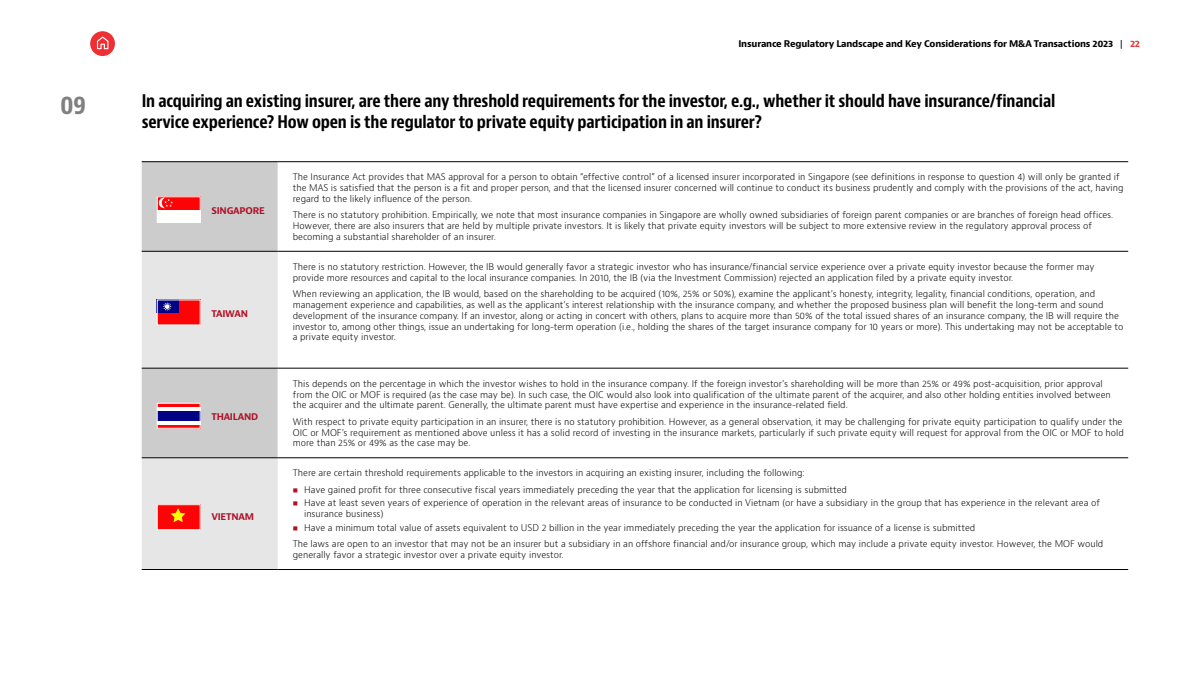
<style>
.page{position:relative;width:1200px;height:675px;background:#fff}
.page>*{position:absolute;margin:0;border:0;box-sizing:border-box;transform-origin:0 0}
.t1{font:700 condensed 25px "Baker Mc Kenzie Bernini";color:#808080}
.t2{font:700 condensed 17px/20.4px "Baker Mc Kenzie Bernini";letter-spacing:-.01em;color:#000}
.t3{font:300 9px/10.8px "Baker Mc Kenzie Bernini";color:#000}
.t4{font:700 9px "Baker Mc Kenzie Bernini";letter-spacing:-.02em;color:#000}
.t5{font:700 9px "Baker Mc Kenzie Bernini";letter-spacing:-.025em;color:#ae132a}
.s1{font-weight:400}
.s2{color:#ee3035}
</style>
<div class="page">
<div style="left:90px;top:31px;width:25px;height:25px;background:#ee3035;border-radius:50%"></div>
<svg style="left:97px;top:37px;width:11px;height:12px"></svg>
<div style="left:142px;top:163px;width:136px;height:88px;background:#ccc"></div>
<svg style="left:278px;top:250px;width:850px;height:208px"></svg>
<svg style="left:142px;top:252px;width:136px;height:317px;background:#dedede"></svg>
<hr style="left:142px;top:162px;width:136px;height:1px;background:#000">
<hr style="left:278px;top:162px;width:850px;height:1px;background:#000">
<hr style="left:142px;top:251px;width:136px;height:1px;background:#000">
<hr style="left:278px;top:251px;width:850px;height:1px;background:#000">
<hr style="left:142px;top:569px;width:136px;height:1px;background:#000">
<hr style="left:278px;top:569px;width:850px;height:1px;background:#000">
<hr style="left:142px;top:368px;width:136px;height:1px;background:#000">
<hr style="left:278px;top:368px;width:850px;height:1px;background:#000">
<hr style="left:142px;top:458px;width:136px;height:1px;background:#000">
<hr style="left:278px;top:458px;width:850px;height:1px;background:#000">
<div style="left:157px;top:196px;width:44px;height:26px;background:#fcfffc"></div>
<div style="left:157px;top:196px;width:44px;height:13px;background:#fc0305"></div>
<svg style="left:159px;top:198px;width:14px;height:11px"></svg>
<div style="left:157px;top:196px;width:44px;height:26px;border:1px solid #fff"></div>
<div style="left:157px;top:299px;width:44px;height:26px;background:#fc0305"></div>
<div style="left:157px;top:299px;width:22px;height:14px;background:#050385"></div>
<svg style="left:163px;top:302px;width:9px;height:9px"></svg>
<svg style="left:159px;top:405px;width:40px;height:22px"></svg>
<svg style="left:159px;top:408px;width:40px;height:17px"></svg>
<div style="left:157px;top:411px;width:44px;height:9px;background:#050385"></div>
<div style="left:157px;top:403px;width:44px;height:26px;border:1px solid #fff"></div>
<div style="left:157px;top:504px;width:44px;height:26px;background:#fc0305"></div>
<svg style="left:171px;top:508px;width:14px;height:14px"></svg>
<div style="left:157px;top:504px;width:44px;height:26px;border:1px solid #fff"></div>
<p class="t4" style="left:738px;top:38px;width:403px">Insurance Regulatory Landscape and Key Considerations for M&amp;A Transactions 2023 <span class="s1">|</span> <span class="s2">22</span></p>
<h1 class="t1" style="left:60px;top:89px;width:28px">09</h1>
<h2 class="t2" style="left:142px;top:91px;width:915px">In acquiring an existing insurer, are there any threshold requirements for the investor, e.g., whether it should have insurance/financial service experience? How open is the regulator to private equity participation in an insurer?</h2>
<p class="t5" style="left:211px;top:205px;width:55px">SINGAPORE</p>
<p class="t5" style="left:211px;top:308px;width:38px">TAIWAN</p>
<p class="t5" style="left:211px;top:411px;width:48px">THAILAND</p>
<p class="t5" style="left:211px;top:511px;width:44px">VIETNAM</p>
<p class="t3" style="left:293px;top:172px;width:832px">The Insurance Act provides that MAS approval for a person to obtain “effective control” of a licensed insurer incorporated in Singapore (see definitions in response to question 4) will only be granted if the MAS is satisfied that the person is a fit and proper person, and that the licensed insurer concerned will continue to conduct its business prudently and comply with the provisions of the act, having regard to the likely influence of the person.</p>
<p class="t3" style="left:293px;top:210px;width:822px">There is no statutory prohibition. Empirically, we note that most insurance companies in Singapore are wholly owned subsidiaries of foreign parent companies or are branches of foreign head offices.<br>However, there are also insurers that are held by multiple private investors. It is likely that private equity investors will be subject to more extensive review in the regulatory approval process of becoming a substantial shareholder of an insurer.</p>
<p class="t3" style="left:293px;top:261px;width:803px">There is no statutory restriction. However, the IB would generally favor a strategic investor who has insurance/financial service experience over a private equity investor because the former may provide more resources and capital to the local insurance companies. In 2010, the IB (via the Investment Commission) rejected an application filed by a private equity investor.</p>
<p class="t3" style="left:293px;top:289px;width:832px">When reviewing an application, the IB would, based on the shareholding to be acquired (10%, 25% or 50%), examine the applicant’s honesty, integrity, legality, financial conditions, operation, and management experience and capabilities, as well as the applicant’s interest relationship with the insurance company, and whether the proposed business plan will benefit the long-term and sound development of the insurance company. If an investor, along or acting in concert with others, plans to acquire more than 50% of the total issued shares of an insurance company, the IB will require the investor to, among other things, issue an undertaking for long-term operation (i.e., holding the shares of the target insurance company for 10 years or more). This undertaking may not be acceptable to a private equity investor.</p>
<p class="t3" style="left:293px;top:378px;width:820px">This depends on the percentage in which the investor wishes to hold in the insurance company. If the foreign investor’s shareholding will be more than 25% or 49% post-acquisition, prior approval from the OIC or MOF is required (as the case may be). In such case, the OIC would also look into qualification of the ultimate parent of the acquirer, and also other holding entities involved between the acquirer and the ultimate parent. Generally, the ultimate parent must have expertise and experience in the insurance-related field.</p>
<p class="t3" style="left:293px;top:416px;width:833px">With respect to private equity participation in an insurer, there is no statutory prohibition. However, as a general observation, it may be challenging for private equity participation to qualify under the<br>OIC or MOF’s requirement as mentioned above unless it has a solid record of investing in the insurance markets, particularly if such private equity will request for approval from the OIC or MOF to hold more than 25% or 49% as the case may be.</p>
<p class="t3" style="left:304px;top:465px;width:544px;line-height:16.5px;text-indent:-11px">There are certain threshold requirements applicable to the investors in acquiring an existing insurer, including the following:<br>Have gained profit for three consecutive fiscal years immediately preceding the year that the application for licensing is submitted</p>
<p class="t3" style="left:304px;top:498px;width:797px">Have at least seven years of experience of operation in the relevant areas of insurance to be conducted in Vietnam (or have a subsidiary in the group that has experience in the relevant area of insurance business)</p>
<p class="t3" style="left:293px;top:520px;width:812px;line-height:16.5px;text-indent:11px">Have a minimum total value of assets equivalent to USD 2 billion in the year immediately preceding the year the application for issuance of a license is submitted<br>The laws are open to an investor that may not be an insurer but a subsidiary in an offshore financial and/or insurance group, which may include a private equity investor. However, the MOF would</p>
<p class="t3" style="left:293px;top:550px;width:272px">generally favor a strategic investor over a private equity investor.</p>
</div>
